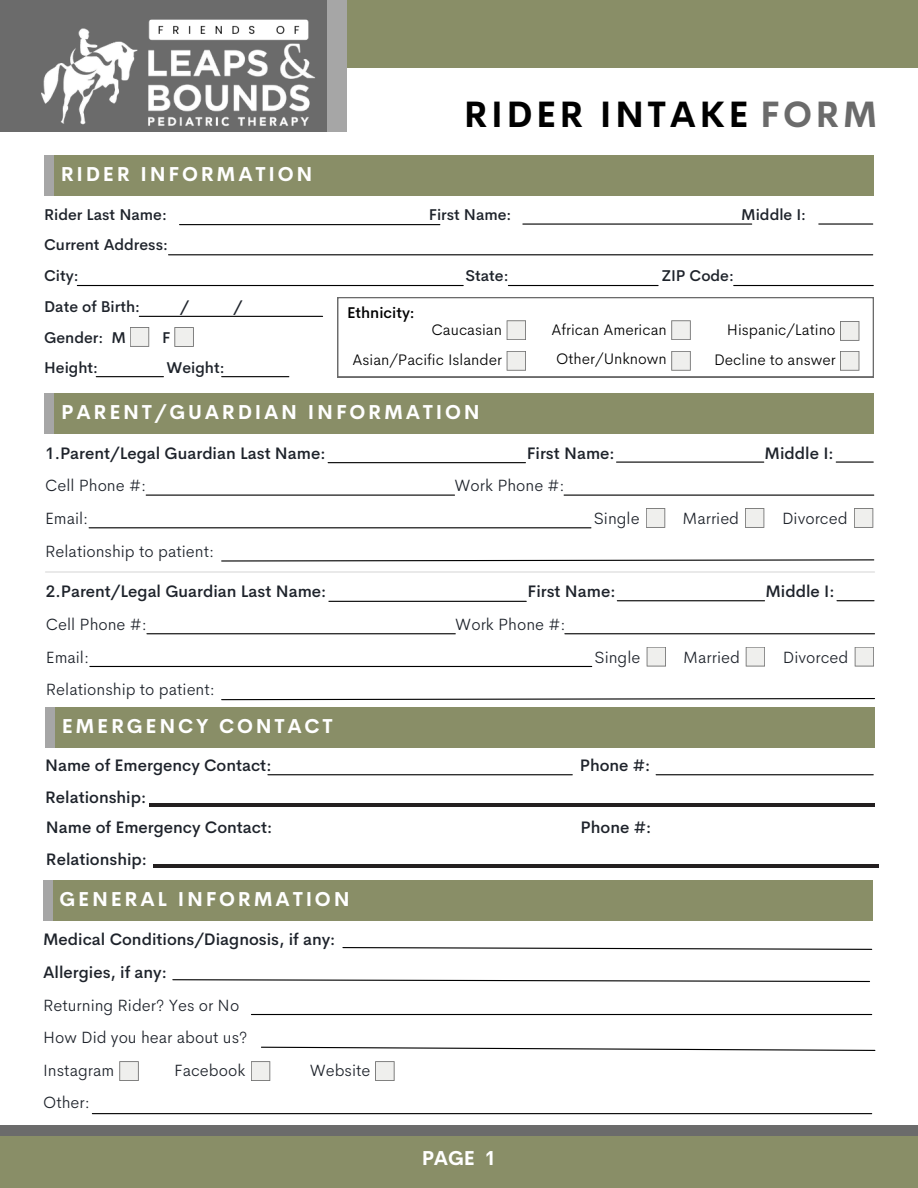
<style>
.page{position:relative;width:918px;height:1188px;background:#fff}
.page>*{position:absolute;margin:0;border:0;box-sizing:border-box;transform-origin:0 0}
.t1{font:700 36px "Cerebri Sans";letter-spacing:.095em;color:#000}
.t2{font:700 19.8px "Cerebri Sans";letter-spacing:.14em;color:#fff}
.t3{font:500 16.5px "Cerebri Sans";color:#1e232b}
.t4{font:300 16.5px "Cerebri Sans";color:#1e232b}
.t5{font:500 15.45px/30.8px "Cerebri Sans";color:#1e232b}
.t6{font:300 15.45px "Cerebri Sans";color:#000}
.t7{font:500 15.45px "Cerebri Sans";color:#000}
.s1{color:#6b6b6b}
</style>
<div class="page">
<div style="left:347px;top:0;width:571px;height:68px;background:#898e67"></div>
<div style="left:44px;top:155px;width:22px;height:41px;background:#a6a6a6"></div>
<div style="left:54px;top:155px;width:819px;height:41px;background:#898e67"></div>
<div style="left:0;top:0;width:337px;height:132px;background:#6b6b6b"></div>
<div style="left:328px;top:0;width:19px;height:132px;background:#a6a6a6"></div>
<div style="left:0;top:1136px;width:918px;height:52px;background:#898e67"></div>
<div style="left:0;top:1125px;width:918px;height:11px;background:#6b6b6b"></div>
<hr style="left:180px;top:224px;width:260px;height:1px;background:#000">
<hr style="left:523px;top:224px;width:229px;height:1px;background:#000">
<hr style="left:819px;top:223px;width:54px;height:2px;background:#000">
<svg style="left:337px;top:297px;width:537px;height:80px"></svg>
<svg style="left:130px;top:327px;width:19px;height:20px"></svg>
<svg style="left:174px;top:327px;width:20px;height:20px"></svg>
<hr style="left:169px;top:254px;width:704px;height:1px;background:#000">
<hr style="left:77px;top:285px;width:386px;height:1px;background:#000">
<hr style="left:508px;top:285px;width:150px;height:1px;background:#000">
<hr style="left:96px;top:376px;width:67px;height:1px;background:#000">
<hr style="left:734px;top:285px;width:139px;height:1px;background:#000">
<hr style="left:139px;top:316px;width:184px;height:1px;background:#000">
<hr style="left:222px;top:376px;width:67px;height:1px;background:#000">
<div style="left:44px;top:393px;width:22px;height:41px;background:#a6a6a6"></div>
<div style="left:55px;top:393px;width:819px;height:41px;background:#898e67"></div>
<hr style="left:328px;top:462px;width:197px;height:1px;background:#000">
<hr style="left:617px;top:462px;width:147px;height:1px;background:#000">
<hr style="left:836px;top:462px;width:37px;height:1px;background:#000">
<hr style="left:146px;top:495px;width:309px;height:1px;background:#000">
<hr style="left:89px;top:527px;width:502px;height:1px;background:#000">
<hr style="left:564px;top:495px;width:310px;height:1px;background:#000">
<svg style="left:221px;top:559px;width:654px;height:3px"></svg>
<div style="left:45px;top:708px;width:22px;height:40px;background:#a6a6a6"></div>
<div style="left:55px;top:708px;width:819px;height:40px;background:#898e67"></div>
<hr style="left:268px;top:774px;width:304px;height:1px;background:#000">
<hr style="left:656px;top:774px;width:217px;height:1px;background:#000">
<div style="left:43px;top:880px;width:22px;height:41px;background:#a6a6a6"></div>
<div style="left:53px;top:880px;width:819px;height:41px;background:#898e67"></div>
<svg style="left:342px;top:947px;width:531px;height:3px"></svg>
<hr style="left:251px;top:1014px;width:621px;height:1px;background:#000">
<hr style="left:92px;top:1113px;width:780px;height:1px;background:#000">
<svg style="left:119px;top:1061px;width:20px;height:20px"></svg>
<svg style="left:251px;top:1061px;width:19px;height:20px"></svg>
<svg style="left:375px;top:1061px;width:20px;height:20px"></svg>
<svg style="left:261px;top:1046px;width:615px;height:5px"></svg>
<hr style="left:46px;top:571px;width:829px;height:2px;background:#d9d9d9">
<svg style="left:646px;top:508px;width:19px;height:20px"></svg>
<svg style="left:745px;top:508px;width:19px;height:20px"></svg>
<svg style="left:854px;top:508px;width:19px;height:20px"></svg>
<hr style="left:329px;top:601px;width:197px;height:1px;background:#000">
<hr style="left:617px;top:600px;width:148px;height:1px;background:#000">
<hr style="left:837px;top:600px;width:37px;height:1px;background:#000">
<hr style="left:147px;top:633px;width:308px;height:1px;background:#000">
<hr style="left:90px;top:666px;width:502px;height:1px;background:#000">
<hr style="left:565px;top:633px;width:310px;height:1px;background:#000">
<svg style="left:221px;top:698px;width:654px;height:3px"></svg>
<svg style="left:647px;top:647px;width:19px;height:19px"></svg>
<svg style="left:746px;top:647px;width:19px;height:19px"></svg>
<svg style="left:855px;top:647px;width:19px;height:19px"></svg>
<svg style="left:172px;top:979px;width:698px;height:4px"></svg>
<hr style="left:149px;top:804px;width:726px;height:3px;background:#231f20">
<hr style="left:153px;top:864px;width:726px;height:3px;background:#231f20">
<img style="left:41px;top:19px;width:274px;height:107px">
<h1 class="t2" style="left:61px;top:161px;width:253px">RIDER INFORMATION</h1>
<p class="t1" style="left:464px;top:91px;width:415px">RIDER INTAKE <span class="s1">FORM</span></p>
<p class="t5" style="left:44px;top:199px;width:124px">Rider Last Name:</p>
<p class="t5" style="left:429px;top:199px;width:84px">First Name:</p>
<p class="t5" style="left:741px;top:199px;width:66px">Middle I:</p>
<p class="t5" style="left:44px;top:230px;width:125px">Current Address:<br>City:</p>
<p class="t5" style="left:465px;top:260px;width:45px">State:</p>
<p class="t5" style="left:662px;top:260px;width:74px">ZIP Code:</p>
<p class="t5" style="left:44px;top:291px;width:97px">Date of Birth:</p>
<p class="t5" style="left:180px;top:291px;width:10px">/</p>
<p class="t5" style="left:234px;top:291px;width:10px">/</p>
<p class="t5" style="left:44px;top:322px;width:83px">Gender: M</p>
<p class="t5" style="left:162px;top:322px;width:10px">F</p>
<p class="t5" style="left:44px;top:352px;width:55px">Height:</p>
<p class="t5" style="left:167px;top:352px;width:60px">Weight:</p>
<p class="t7" style="left:347px;top:303px;width:69px">Ethnicity:</p>
<p class="t6" style="left:431px;top:319px;width:72px">Caucasian</p>
<h2 class="t6" style="left:552px;top:319px;width:117px">African American</h2>
<p class="t6" style="left:727px;top:319px;width:110px">Hispanic/Latino</p>
<p class="t6" style="left:352px;top:350px;width:151px">Asian/Pacific Islander</p>
<p class="t6" style="left:556px;top:349px;width:112px">Other/Unknown</p>
<p class="t6" style="left:714px;top:350px;width:123px">Decline to answer</p>
<p class="t2" style="left:61px;top:399px;width:420px">PARENT/GUARDIAN INFORMATION</p>
<h1 class="t3" style="left:45px;top:442px;width:282px">1.Parent/Legal Guardian Last Name:</h1>
<h1 class="t3" style="left:527px;top:442px;width:89px">First Name:</h1>
<h1 class="t3" style="left:765px;top:442px;width:71px">Middle I:</h1>
<h2 class="t4" style="left:45px;top:475px;width:102px">Cell Phone #:</h2>
<h2 class="t4" style="left:455px;top:475px;width:112px">Work Phone #:</h2>
<h3 class="t4" style="left:45px;top:507px;width:45px">Email:</h3>
<h3 class="t4" style="left:594px;top:507px;width:47px">Single</h3>
<h3 class="t4" style="left:683px;top:507px;width:58px">Married</h3>
<h3 class="t4" style="left:782px;top:507px;width:67px">Divorced</h3>
<h3 class="t4" style="left:45px;top:540px;width:171px">Relationship to patient:</h3>
<p class="t3" style="left:46px;top:581px;width:282px">2.Parent/Legal Guardian Last Name:</p>
<p class="t3" style="left:528px;top:581px;width:89px">First Name:</p>
<p class="t3" style="left:765px;top:581px;width:71px">Middle I:</p>
<p class="t4" style="left:46px;top:613px;width:102px">Cell Phone #:</p>
<p class="t4" style="left:455px;top:613px;width:112px">Work Phone #:</p>
<p class="t4" style="left:46px;top:646px;width:45px">Email:</p>
<p class="t4" style="left:595px;top:646px;width:47px">Single</p>
<p class="t4" style="left:683px;top:646px;width:58px">Married</p>
<p class="t4" style="left:783px;top:646px;width:67px">Divorced</p>
<p class="t4" style="left:46px;top:679px;width:171px">Relationship to patient:</p>
<p class="t2" style="left:62px;top:713px;width:273px">EMERGENCY CONTACT</p>
<p class="t3" style="left:45px;top:754px;width:228px">Name of Emergency Contact:</p>
<p class="t3" style="left:580px;top:754px;width:72px">Phone #:</p>
<p class="t3" style="left:45px;top:787px;width:102px">Relationship:</p>
<p class="t3" style="left:46px;top:816px;width:228px">Name of Emergency Contact:</p>
<p class="t3" style="left:581px;top:816px;width:72px">Phone #:</p>
<p class="t3" style="left:46px;top:849px;width:102px">Relationship:</p>
<p class="t2" style="left:60px;top:886px;width:292px">GENERAL INFORMATION</p>
<p class="t3" style="left:43px;top:929px;width:294px">Medical Conditions/Diagnosis, if any:</p>
<p class="t3" style="left:43px;top:961px;width:125px">Allergies, if any:</p>
<p class="t4" style="left:43px;top:994px;width:198px">Returning Rider? Yes or No</p>
<p class="t4" style="left:43px;top:1027px;width:206px">How Did you hear about us?</p>
<p class="t4" style="left:43px;top:1059px;width:73px">Instagram</p>
<p class="t4" style="left:174px;top:1059px;width:73px">Facebook</p>
<p class="t4" style="left:310px;top:1059px;width:62px">Website</p>
<p class="t4" style="left:43px;top:1092px;width:48px">Other:</p>
<h3 class="t2" style="left:422px;top:1145px;width:76px">PAGE 1</h3>
</div>
